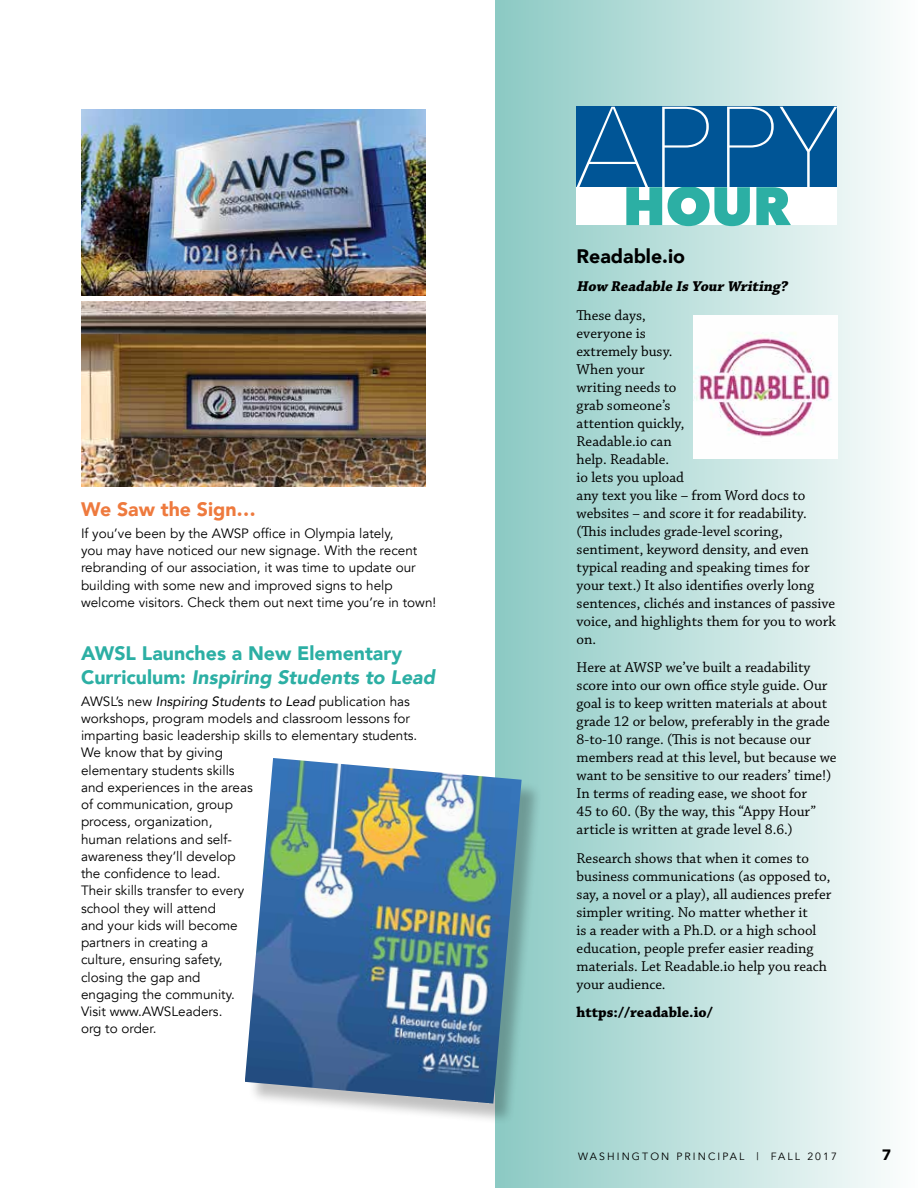
<style>
.page{position:relative;width:918px;height:1188px;background:#fff}
.page>*{position:absolute;margin:0;border:0;box-sizing:border-box;transform-origin:0 0}
.t1{font:800 53.4px "Avenir Next";color:#2cafa4}
.t2{font:900 19.5px/24px "Avenir";color:#2cafa4}
.t3{font:900 19.5px "Avenir";color:#ee7a3e}
.t4{font:900 19.5px "Avenir";color:#000}
.t5{font:15px/18px "Chaparral Pro";color:#000}
.t6{font:italic 700 15px "Chaparral Pro";color:#000}
.t7{font:700 15px "Chaparral Pro";color:#000}
.t8{font:900 15px "Avenir";color:#000}
.t9{font:13.5px/17.2px "Avenir";color:#000}
.t10{font:10.5px "Avenir";letter-spacing:.2em;color:#000}
.s1{font-style:italic}
</style>
<div class="page">
<div style="left:496px;top:0;width:422px;height:1188px;background:linear-gradient(to right,#8bc9c3,#fdfefe)"></div>
<div style="left:577px;top:169px;width:260px;height:56px;background:#fff"></div>
<svg style="left:577px;top:107px;width:260px;height:80px"></svg>
<img style="left:693px;top:315px;width:144px;height:144px">
<img style="left:81px;top:110px;width:345px;height:185px">
<img style="left:81px;top:301px;width:345px;height:186px">
<div style="left:248px;top:761px;width:295px;height:364px;background:#000;opacity:.25"></div>
<img style="left:245px;top:758px;width:277px;height:346px">
<h2 class="t3" style="left:81px;top:493px;width:177px">We Saw the Sign…</h2>
<p class="t9" style="left:81px;top:525px;width:357px">If you’ve been by the AWSP office in Olympia lately,<br>you may have noticed our new signage. With the recent rebranding of our association, it was time to update our building with some new and improved signs to help welcome visitors. Check them out next time you’re in town!</p>
<h2 class="t2" style="left:81px;top:640px;width:355px">AWSL Launches a New Elementary<br>Curriculum: <span class="s1">Inspiring Students to Lead</span></h2>
<p class="t9" style="left:81px;top:692px;width:338px">AWSL’s new <span class="s1">Inspiring Students to Lead</span> publication has workshops, program models and classroom lessons for imparting basic leadership skills to elementary students.<br>We know that by giving<br>elementary students skills<br>and experiences in the areas<br>of communication, group<br>process, organization,<br>human relations and self-<br>awareness they’ll develop<br>the confidence to lead.<br>Their skills transfer to every<br>school they will attend<br>and your kids will become<br>partners in creating a<br>culture, ensuring safety,<br>closing the gap and<br>engaging the community.<br>Visit www.AWSLeaders.<br>org to order.</p>
<h1 class="t1" style="left:623px;top:173px;width:170px">HOUR</h1>
<h2 class="t4" style="left:577px;top:239px;width:110px">Readable.io</h2>
<p class="t6" style="left:577px;top:278px;width:216px">How Readable Is Your Writing?</p>
<p class="t5" style="left:577px;top:307px;width:261px">These days,<br>everyone is<br>extremely busy.<br>When your<br>writing needs to<br>grab someone’s<br>attention quickly,<br>Readable.io can<br>help. Readable.<br>io lets you upload<br>any text you like – from Word docs to websites – and score it for readability. (This includes grade-level scoring, sentiment, keyword density, and even typical reading and speaking times for your text.) It also identifies overly long sentences, clichés and instances of passive voice, and highlights them for you to work on.</p>
<p class="t5" style="left:577px;top:659px;width:261px">Here at AWSP we’ve built a readability score into our own office style guide. Our goal is to keep written materials at about grade 12 or below, preferably in the grade 8-to-10 range. (This is not because our members read at this level, but because we want to be sensitive to our readers’ time!)<br>In terms of reading ease, we shoot for<br>45 to 60. (By the way, this “Appy Hour” article is written at grade level 8.6.)</p>
<p class="t5" style="left:577px;top:850px;width:256px">Research shows that when it comes to business communications (as opposed to, say, a novel or a play), all audiences prefer simpler writing. No matter whether it<br>is a reader with a Ph.D. or a high school education, people prefer easier reading materials. Let Readable.io help you reach your audience.</p>
<p class="t7" style="left:577px;top:1004px;width:138px">https://readable.io/</p>
<p class="t10" style="left:578px;top:1150px;width:260px">WASHINGTON PRINCIPAL | FALL 2017</p>
<p class="t8" style="left:882px;top:1142px;width:10px">7</p>
</div>
